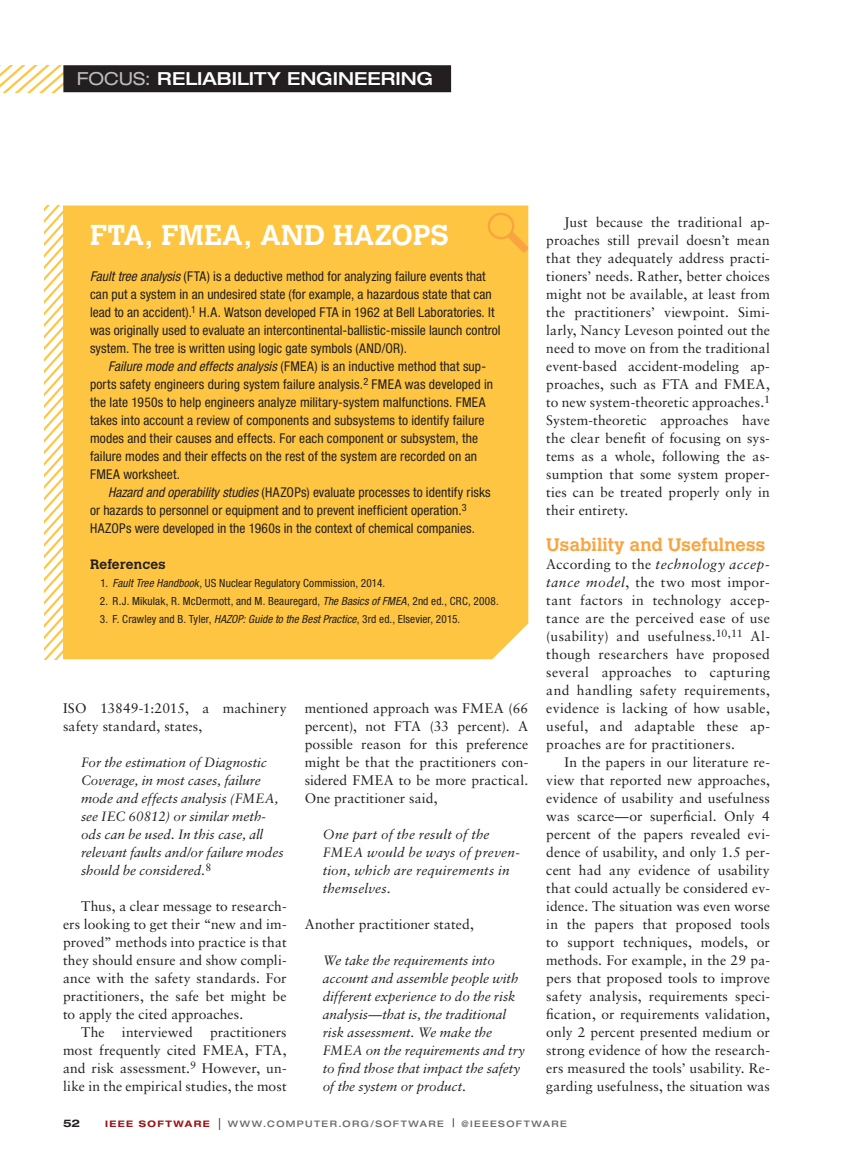
<style>
.page{position:relative;width:851px;height:1161px;background:#fff}
.page>*{position:absolute;margin:0;border:0;box-sizing:border-box;transform-origin:0 0}
.t1{font:700 28.5px "Calvert MT Std";letter-spacing:.01em;color:#fff}
.t2{font:500 expanded 18px "Helvetica Neue LT Std";color:#fff}
.t3{font:700 18px "Calvert MT Std";letter-spacing:.005em;color:#f9a441}
.t4{font:13.8px/18px "Sabon LT Std";letter-spacing:.01em;color:#231f20;text-align:justify}
.t5{font:condensed 13.5px/18px "Helvetica Neue LT Std";letter-spacing:.005em;color:#231f20}
.t6{font:italic 13.5px/18px "Sabon LT Std";color:#231f20}
.t7{font:700 13.5px "Calvert MT Std";letter-spacing:.01em;color:#231f20}
.t8{font:condensed 11.25px "Helvetica Neue LT Std";letter-spacing:.01em;color:#231f20}
.t9{font:700 expanded 10.5px "Helvetica Neue LT Std";color:#231f20}
.t10{font:500 expanded 9px "Helvetica Neue LT Std";letter-spacing:.155em;color:#6c6d70}
.s1{font-weight:400;color:#bcbdc0}
.s2{font-style:italic}
.s3{font-weight:700;color:#9c1418}
.s4{font-family:"Helvetica LT Std";font-weight:400;font-stretch:condensed;font-size:12px;color:#231f20}
.s5{font-weight:400;font-stretch:condensed;font-size:12px;color:#231f20}
</style>
<div class="page">
<svg style="left:0;top:65px;width:63px;height:27px"></svg>
<div style="left:63px;top:65px;width:388px;height:27px;background:#231f20"></div>
<div style="left:63px;top:206px;width:465px;height:453px;background:#fec542"></div>
<svg style="left:44px;top:206px;width:19px;height:453px"></svg>
<svg style="left:487px;top:213px;width:41px;height:39px;background:#fcbd41"></svg>
<h2 class="t2" style="left:77px;top:68px;width:357px"><span class="s1">FOCUS:</span> RELIABILITY ENGINEERING</h2>
<h1 class="t1" style="left:90px;top:217px;width:360px">FTA, FMEA, AND HAZOPS</h1>
<p class="t5" style="left:90px;top:267px;width:412px"><span class="s2">Fault tree analysis</span> (FTA) is a deductive method for analyzing failure events that can put a system in an undesired state (for example, a hazardous state that can lead to an accident).<sup>1</sup> H.A. Watson developed FTA in 1962 at Bell Laboratories. It was originally used to evaluate an intercontinental-ballistic-missile launch control system. The tree is written using logic gate symbols (AND/OR).</p>
<p class="t5" style="left:90px;top:357px;width:404px;text-indent:18px"><span class="s2">Failure mode and effects analysis</span> (FMEA) is an inductive method that sup&shy;ports safety engineers during system failure analysis.<sup>2</sup> FMEA was developed in the late 1950s to help engineers analyze military-system malfunctions. FMEA takes into account a review of components and subsystems to identify failure modes and their causes and effects. For each component or subsystem, the failure modes and their effects on the rest of the system are recorded on an FMEA worksheet.</p>
<p class="t5" style="left:90px;top:483px;width:402px;text-indent:18px"><span class="s2">Hazard and operability studies</span> (HAZOPs) evaluate processes to identify risks or hazards to personnel or equipment and to prevent inefficient operation.<sup>3<br></sup>HAZOPs were developed in the 1960s in the context of chemical companies.</p>
<p class="t7" style="left:90px;top:556px;width:77px">References</p>
<p class="t8" style="left:100px;top:577px;width:286px">1. <span class="s2">Fault Tree Handbook</span>, US Nuclear Regulatory Commission, 2014.</p>
<p class="t8" style="left:100px;top:595px;width:400px">2. R.J. Mikulak, R. McDermott, and M. Beauregard, <span class="s2">The Basics of FMEA</span>, 2nd ed., CRC, 2008.</p>
<p class="t8" style="left:100px;top:613px;width:362px">3. F. Crawley and B. Tyler, <span class="s2">HAZOP: Guide to the Best Practice</span>, 3rd ed., Elsevier, 2015.</p>
<p class="t4" style="left:63px;top:699px;width:225px">ISO 13849-1:2015, a machinery safety standard, states,</p>
<p class="t6" style="left:81px;top:754px;width:204px">For the estimation of Diagnostic<br>Coverage, in most cases, failure mode and effects analysis (FMEA, see IEC 60812) or similar meth&shy;ods can be used. In this case, all relevant faults and/or failure modes should be considered.<sup>8</sup></p>
<p class="t4" style="left:63px;top:897px;width:225px;text-indent:18px">Thus, a clear message to research&shy;ers looking to get their “new and im&shy;proved” methods into practice is that they should ensure and show compli&shy;ance with the safety standards. For practitioners, the safe bet might be to apply the cited approaches.</p>
<p class="t4" style="left:63px;top:1023px;width:225px;text-indent:18px">The interviewed practitioners most frequently cited FMEA, FTA, and risk assessment.<sup>9</sup> However, un&shy;like in the empirical studies, the most</p>
<p class="t4" style="left:304px;top:699px;width:225px">mentioned approach was FMEA (66 percent), not FTA (33 percent). A possible reason for this preference might be that the practitioners con&shy;sidered FMEA to be more practical.<br>One practitioner said,</p>
<p class="t6" style="left:322px;top:826px;width:199px">One part of the result of the<br>FMEA would be ways of preven&shy;tion, which are requirements in themselves.</p>
<p class="t4" style="left:304px;top:915px;width:171px">Another practitioner stated,</p>
<p class="t6" style="left:322px;top:952px;width:204px">We take the requirements into account and assemble people with different experience to do the risk analysis—that is, the traditional risk assessment. We make the<br>FMEA on the requirements and try to find those that impact the safety of the system or product.</p>
<p class="t4" style="left:546px;top:213px;width:225px;text-indent:18px">Just because the traditional ap&shy;proaches still prevail doesn’t mean that they adequately address practi&shy;tioners’ needs. Rather, better choices might not be available, at least from the practitioners’ viewpoint. Simi&shy;larly, Nancy Leveson pointed out the need to move on from the traditional event-based accident-modeling ap&shy;proaches, such as FTA and FMEA, to new system-theoretic approaches.<sup>1<br></sup>System-theoretic approaches have the clear benefit of focusing on sys&shy;tems as a whole, following the as&shy;sumption that some system proper&shy;ties can be treated properly only in their entirety.</p>
<h2 class="t3" style="left:546px;top:534px;width:220px">Usability and Usefulness</h2>
<p class="t4" style="left:546px;top:555px;width:225px">According to the <span class="s2">technology accep&shy;tance model</span>, the two most impor&shy;tant factors in technology accep&shy;tance are the perceived ease of use (usability) and usefulness.<sup>10,11</sup> Al&shy;though researchers have proposed several approaches to capturing and handling safety requirements, evidence is lacking of how usable, useful, and adaptable these ap&shy;proaches are for practitioners.</p>
<p class="t4" style="left:546px;top:753px;width:225px;text-indent:18px">In the papers in our literature re&shy;view that reported new approaches, evidence of usability and usefulness was scarce—or superficial. Only 4 percent of the papers revealed evi&shy;dence of usability, and only 1.5 per&shy;cent had any evidence of usability that could actually be considered ev&shy;idence. The situation was even worse in the papers that proposed tools to support techniques, models, or methods. For example, in the 29 pa&shy;pers that proposed tools to improve safety analysis, requirements speci&shy;fication, or requirements validation, only 2 percent presented medium or strong evidence of how the research&shy;ers measured the tools’ usability. Re&shy;garding usefulness, the situation was</p>
<p class="t9" style="left:63px;top:1117px;width:19px">52</p>
<p class="t10" style="left:105px;top:1118px;width:463px"><span class="s3">IEEE SOFTWARE</span> <span class="s4">|</span> WWW.COMPUTER.ORG/SOFTWARE <span class="s5">|</span> @IEEESOFTWARE</p>
</div>
